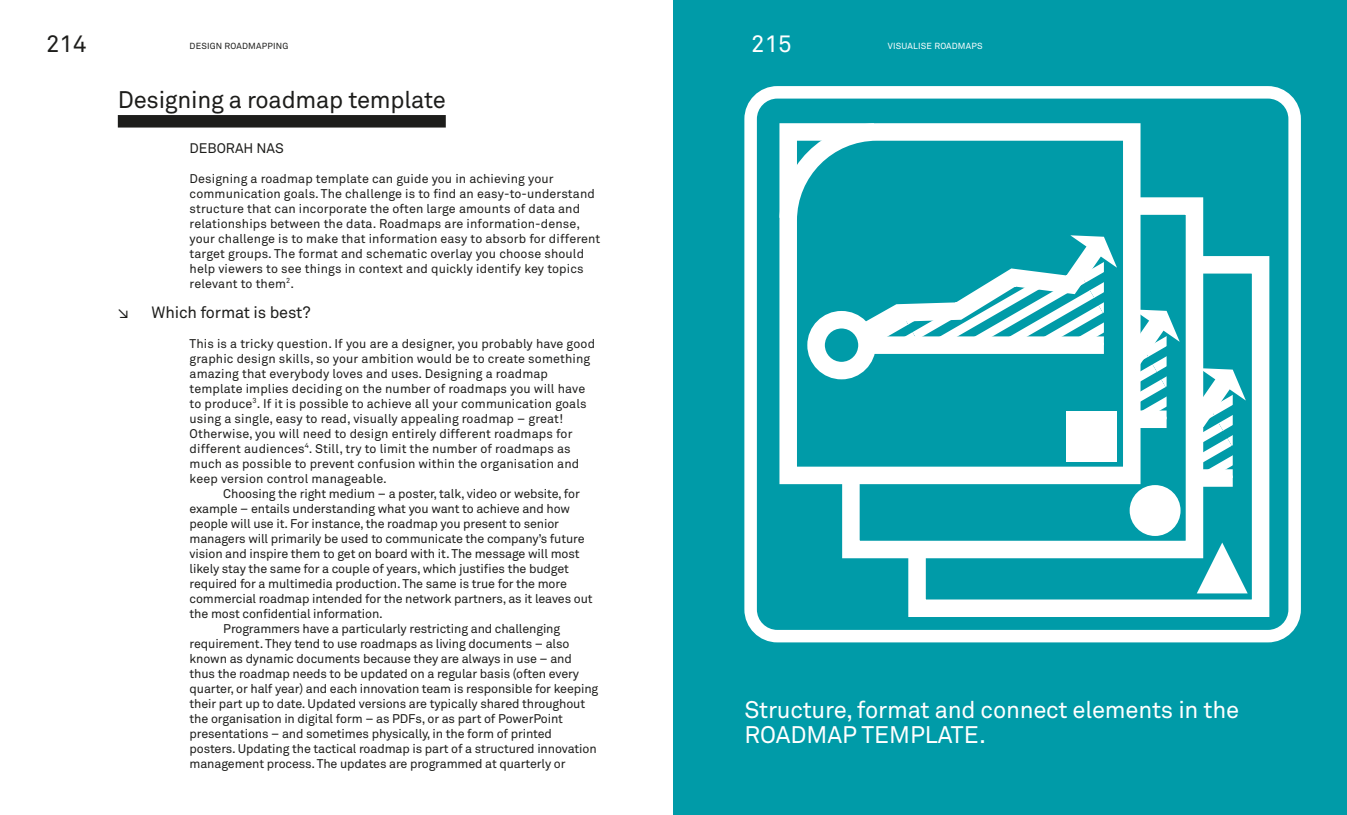
<style>
.page{position:relative;width:1347px;height:815px;background:#fff}
.page>*{position:absolute;margin:0;border:0;box-sizing:border-box;transform-origin:0 0}
.t1{font:23.75px/25px "Akkurat Std";letter-spacing:-.01em;color:#fff}
.t2{font:23.75px "Akkurat Std";letter-spacing:-.01em;color:#1d1d1b}
.t3{font:16.25px "Akkurat Std";letter-spacing:-.01em;color:#1d1d1b}
.t4{font:13.75px "Akkurat Std";color:#1d1d1b}
.t5{font:12.5px "Akkurat Std";letter-spacing:-.01em;color:#1d1d1b}
.t6{font:12.5px/15px "Akkurat Std";letter-spacing:.01em;color:#1d1d1b}
.t7{font:8.75px "Akkurat Std";letter-spacing:.02em;color:#1d1d1b}
.t8{font:8.75px "Akkurat Std";color:#fff}
</style>
<div class="page">
<div style="left:673px;top:0;width:673px;height:815px;background:#009ba8"></div>
<div style="left:118px;top:115px;width:328px;height:13px;background:#1d1d1b"></div>
<svg style="left:744px;top:86px;width:556px;height:556px"></svg>
<svg style="left:899px;top:247px;width:379px;height:379px"></svg>
<svg style="left:1211px;top:356px;width:38px;height:146px"></svg>
<div style="left:970px;top:469px;width:262px;height:18px;background:#fff"></div>
<svg style="left:833px;top:478px;width:378px;height:89px"></svg>
<svg style="left:770px;top:478px;width:379px;height:15px"></svg>
<svg style="left:770px;top:114px;width:475px;height:364px"></svg>
<div style="left:841px;top:336px;width:262px;height:18px;background:#fff"></div>
<div style="left:816px;top:320px;width:51px;height:51px;background:#009ba8;border-radius:50%"></div>
<div style="left:807px;top:311px;width:68px;height:68px;border:18px solid #fff;border-radius:50%"></div>
<svg style="left:1196px;top:543px;width:51px;height:50px"></svg>
<div style="left:1066px;top:411px;width:51px;height:51px;background:#fff"></div>
<div style="left:1129px;top:485px;width:51px;height:51px;background:#fff;border-radius:50%"></div>
<p class="t2" style="left:46px;top:30px;width:42px">214</p>
<p class="t7" style="left:190px;top:41px;width:100px">DESIGN ROADMAPPING</p>
<p class="t1" style="left:751px;top:31px;width:42px">215</p>
<p class="t8" style="left:888px;top:41px;width:6px">visualise</p>
<p class="t8" style="left:934px;top:41px;width:7px">roadmaps</p>
<p class="t2" style="left:118px;top:85px;width:329px">Designing a roadmap template</p>
<p class="t4" style="left:190px;top:140px;width:96px">DEBORAH NAS</p>
<p class="t6" style="left:190px;top:171px;width:412px">Designing a roadmap template can guide you in achieving your communication goals. The challenge is to find an easy-to-understand structure that can incorporate the often large amounts of data and relationships between the data. Roadmaps are information-dense, your challenge is to make that information easy to absorb for different target groups. The format and schematic overlay you choose should help viewers to see things in context and quickly identify key topics relevant to them<sup>2</sup>.</p>
<p class="t3" style="left:118px;top:302px;width:12px">↘</p>
<p class="t3" style="left:152px;top:302px;width:160px">Which format is best?</p>
<p class="t6" style="left:190px;top:336px;width:407px">This is a tricky question. If you are a designer, you probably have good</p>
<p class="t6" style="left:190px;top:351px;width:402px">graphic design skills, so your ambition would be to create something</p>
<p class="t6" style="left:190px;top:366px;width:360px">amazing that everybody loves and uses. Designing a roadmap</p>
<p class="t6" style="left:190px;top:381px;width:397px">template implies deciding on the number of roadmaps you will have</p>
<p class="t6" style="left:190px;top:396px;width:398px">to produce<sup>3</sup>. If it is possible to achieve all your communication goals</p>
<p class="t6" style="left:190px;top:411px;width:375px">using a single, easy to read, visually appealing roadmap – great!</p>
<p class="t6" style="left:190px;top:426px;width:384px">Otherwise, you will need to design entirely different roadmaps for</p>
<p class="t6" style="left:190px;top:441px;width:383px">different audiences<sup>4</sup>. Still, try to limit the number of roadmaps as</p>
<p class="t6" style="left:190px;top:456px;width:391px">much as possible to prevent confusion within the organisation and</p>
<p class="t6" style="left:190px;top:471px;width:199px">keep version control manageable.</p>
<p class="t5" style="left:223px;top:486px;width:358px">Choosing the right medium – a poster, talk, video or website, for</p>
<p class="t5" style="left:190px;top:501px;width:382px">example – entails understanding what you want to achieve and how</p>
<p class="t5" style="left:190px;top:516px;width:371px">people will use it. For instance, the roadmap you present to senior</p>
<p class="t5" style="left:190px;top:531px;width:396px">managers will primarily be used to communicate the company’s future</p>
<p class="t5" style="left:190px;top:546px;width:391px">vision and inspire them to get on board with it. The message will most</p>
<p class="t5" style="left:190px;top:561px;width:381px">likely stay the same for a couple of years, which justifies the budget</p>
<p class="t5" style="left:190px;top:576px;width:379px">required for a multimedia production. The same is true for the more</p>
<p class="t5" style="left:190px;top:591px;width:404px">commercial roadmap intended for the network partners, as it leaves out</p>
<p class="t5" style="left:190px;top:606px;width:195px">the most confidential information.</p>
<p class="t5" style="left:223px;top:621px;width:338px">Programmers have a particularly restricting and challenging</p>
<p class="t5" style="left:190px;top:636px;width:381px">requirement. They tend to use roadmaps as living documents – also</p>
<p class="t5" style="left:190px;top:651px;width:384px">known as dynamic documents because they are always in use – and</p>
<p class="t5" style="left:190px;top:666px;width:391px">thus the roadmap needs to be updated on a regular basis (often every</p>
<p class="t5" style="left:190px;top:681px;width:410px">quarter, or half year) and each innovation team is responsible for keeping</p>
<p class="t5" style="left:190px;top:696px;width:397px">their part up to date. Updated versions are typically shared throughout</p>
<p class="t5" style="left:190px;top:711px;width:375px">the organisation in digital form – as PDFs, or as part of PowerPoint</p>
<p class="t5" style="left:190px;top:726px;width:364px">presentations – and sometimes physically, in the form of printed</p>
<p class="t5" style="left:190px;top:741px;width:408px">posters. Updating the tactical roadmap is part of a structured innovation</p>
<p class="t5" style="left:190px;top:756px;width:377px">management process. The updates are programmed at quarterly or</p>
<p class="t1" style="left:744px;top:697px;width:496px">Structure, format and connect elements in the<br>ROADMAP TEMPLATE.</p>
</div>
